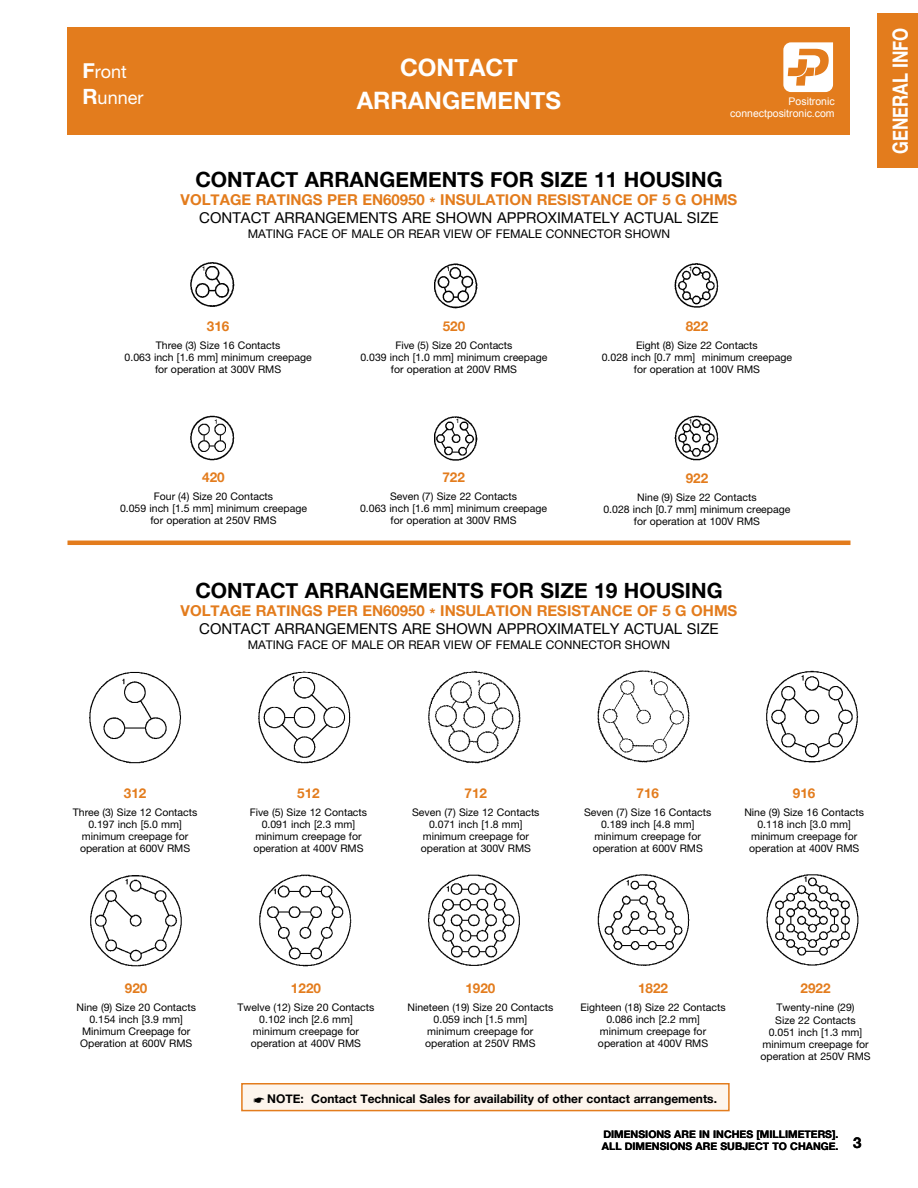
<style>
.page{position:relative;width:918px;height:1188px;background:#fff}
.page>*{position:absolute;margin:0;border:0;box-sizing:border-box;transform-origin:0 0}
.t1{font:700 24px/33px "Helvetica Neue";color:#fff;text-align:center}
.t2{font:700 21px "Helvetica Neue";color:#000}
.t3{font:700 21px "Helvetica Neue";color:#fff;scale:.8 1}
.t4{font:18px/25.5px "Helvetica Neue LT Std";color:#fff}
.t5{font:700 15px "Helvetica Neue";color:#e37c1d}
.t6{font:15px "Helvetica Neue LT Std";color:#000}
.t7{font:700 15px "Helvetica Neue";color:#000}
.t8{font:700 13.5px "Helvetica Neue";color:#e37c1d}
.t9{font:12px "Helvetica Neue LT Std";color:#000}
.t10{font:700 12px "Helvetica Neue";color:#000}
.t11{font:10.5px/12px "Helvetica Neue LT Std";color:#000;text-align:center}
.t12{font:700 10.5px/12px "Helvetica Neue";color:#000}
.t13{font:10.5px/12px "Arial";color:#fff;text-align:right}
.s1{font-family:"Helvetica Neue";font-weight:700;font-size:21px}
</style>
<div class="page">
<div style="left:68px;top:27px;width:782px;height:108px;background:#e37c1d"></div>
<div style="left:878px;top:14px;width:40px;height:154px;background:#e37c1d"></div>
<svg style="left:783px;top:42px;width:50px;height:50px"></svg>
<img style="left:89px;top:670px;width:770px;height:297px">
<img style="left:674px;top:263px;width:45px;height:198px">
<img style="left:434px;top:263px;width:44px;height:198px">
<img style="left:190px;top:262px;width:45px;height:199px">
<hr style="left:68px;top:541px;width:782px;height:4px;background:#e37c1d">
<div style="left:242px;top:1084px;width:487px;height:27px;background:#fdf5ed"></div>
<div style="left:241px;top:1083px;width:489px;height:28px;border:2px solid #e37c1d"></div>
<h3 class="t4" style="left:82px;top:59px;width:62px"><span class="s1">F</span>ront<br><span class="s1">R</span>unner</h3>
<h1 class="t1" style="left:357px;top:52px;width:206px">CONTACT<br>ARRANGEMENTS</h1>
<p class="t13" style="left:730px;top:96px;width:106px">Positronic connectpositronic.com</p>
<h2 class="t2" style="left:195px;top:163px;width:529px">CONTACT ARRANGEMENTS FOR SIZE 11 HOUSING</h2>
<h3 class="t5" style="left:181px;top:188px;width:558px">VOLTAGE RATINGS PER EN60950 * INSULATION RESISTANCE OF 5 G OHMS</h3>
<h3 class="t6" style="left:199px;top:209px;width:521px">CONTACT ARRANGEMENTS ARE SHOWN APPROXIMATELY ACTUAL SIZE</h3>
<p class="t9" style="left:248px;top:227px;width:424px">MATING FACE OF MALE OR REAR VIEW OF FEMALE CONNECTOR SHOWN</p>
<p class="t8" style="left:207px;top:316px;width:24px">316</p>
<p class="t11" style="left:125px;top:339px;width:189px">Three (3) Size 16 Contacts<br>0.063 inch [1.6 mm] minimum creepage for operation at 300V RMS</p>
<p class="t8" style="left:202px;top:467px;width:24px">420</p>
<p class="t11" style="left:120px;top:490px;width:189px">Four (4) Size 20 Contacts<br>0.059 inch [1.5 mm] minimum creepage for operation at 250V RMS</p>
<p class="t8" style="left:443px;top:316px;width:24px">520</p>
<p class="t11" style="left:360px;top:339px;width:189px">Five (5) Size 20 Contacts<br>0.039 inch [1.0 mm] minimum creepage for operation at 200V RMS</p>
<p class="t8" style="left:442px;top:467px;width:24px">722</p>
<p class="t11" style="left:360px;top:490px;width:189px">Seven (7) Size 22 Contacts<br>0.063 inch [1.6 mm] minimum creepage for operation at 300V RMS</p>
<p class="t8" style="left:686px;top:316px;width:24px">822</p>
<p class="t11" style="left:602px;top:339px;width:192px">Eight (8) Size 22 Contacts<br>0.028 inch [0.7 mm] minimum creepage for operation at 100V RMS</p>
<p class="t8" style="left:686px;top:468px;width:24px">922</p>
<p class="t11" style="left:603px;top:492px;width:189px">Nine (9) Size 22 Contacts<br>0.028 inch [0.7 mm] minimum creepage for operation at 100V RMS</p>
<h2 class="t2" style="left:195px;top:574px;width:529px">CONTACT ARRANGEMENTS FOR SIZE 19 HOUSING</h2>
<h3 class="t5" style="left:181px;top:599px;width:558px">VOLTAGE RATINGS PER EN60950 * INSULATION RESISTANCE OF 5 G OHMS</h3>
<h3 class="t6" style="left:199px;top:620px;width:521px">CONTACT ARRANGEMENTS ARE SHOWN APPROXIMATELY ACTUAL SIZE</h3>
<p class="t9" style="left:248px;top:637px;width:424px">MATING FACE OF MALE OR REAR VIEW OF FEMALE CONNECTOR SHOWN</p>
<h2 class="t3" style="left:884px;top:154px;width:159px;rotate:-90deg">GENERAL INFO</h2>
<p class="t8" style="left:124px;top:782px;width:24px">312</p>
<p class="t11" style="left:73px;top:806px;width:126px">Three (3) Size 12 Contacts<br>0.197 inch [5.0 mm] minimum creepage for operation at 600V RMS</p>
<p class="t8" style="left:297px;top:783px;width:24px">512</p>
<p class="t11" style="left:250px;top:807px;width:119px">Five (5) Size 12 Contacts<br>0.091 inch [2.3 mm] minimum creepage for operation at 400V RMS</p>
<p class="t8" style="left:465px;top:783px;width:24px">712</p>
<p class="t11" style="left:412px;top:807px;width:129px">Seven (7) Size 12 Contacts<br>0.071 inch [1.8 mm] minimum creepage for operation at 300V RMS</p>
<p class="t8" style="left:636px;top:783px;width:24px">716</p>
<p class="t11" style="left:584px;top:807px;width:129px">Seven (7) Size 16 Contacts<br>0.189 inch [4.8 mm] minimum creepage for operation at 600V RMS</p>
<p class="t8" style="left:793px;top:783px;width:24px">916</p>
<p class="t11" style="left:744px;top:807px;width:121px">Nine (9) Size 16 Contacts<br>0.118 inch [3.0 mm] minimum creepage for operation at 400V RMS</p>
<p class="t8" style="left:125px;top:977px;width:24px">920</p>
<p class="t11" style="left:76px;top:1001px;width:121px">Nine (9) Size 20 Contacts<br>0.154 inch [3.9 mm]<br>Minimum Creepage for<br>Operation at 600V RMS</p>
<p class="t8" style="left:291px;top:977px;width:32px">1220</p>
<p class="t11" style="left:238px;top:1001px;width:138px">Twelve (12) Size 20 Contacts<br>0.102 inch [2.6 mm] minimum creepage for operation at 400V RMS</p>
<p class="t8" style="left:465px;top:977px;width:32px">1920</p>
<p class="t11" style="left:407px;top:1001px;width:147px">Nineteen (19) Size 20 Contacts<br>0.059 inch [1.5 mm]<br>minimum creepage for operation at 250V RMS</p>
<p class="t8" style="left:638px;top:977px;width:32px">1822</p>
<p class="t11" style="left:581px;top:1001px;width:147px">Eighteen (18) Size 22 Contacts<br>0.086 inch [2.2 mm]<br>minimum creepage for operation at 400V RMS</p>
<p class="t10" style="left:267px;top:1089px;width:451px">NOTE: Contact Technical Sales for availability of other contact arrangements.</p>
<p class="t8" style="left:801px;top:977px;width:32px">2922</p>
<p class="t11" style="left:775px;top:1000px;width:82px;line-height:13.5px;text-align:left">Twenty-nine (29)<br>Size 22 Contacts</p>
<p class="t11" style="left:760px;top:1026px;width:112px">0.051 inch [1.3 mm] minimum creepage for operation at 250V RMS</p>
<p class="t12" style="left:602px;top:1129px;width:238px">DIMENSIONS ARE IN INCHES [MILLIMETERS].<br>ALL DIMENSIONS ARE SUBJECT TO CHANGE.</p>
<h3 class="t7" style="left:853px;top:1131px;width:10px">3</h3>
</div>
